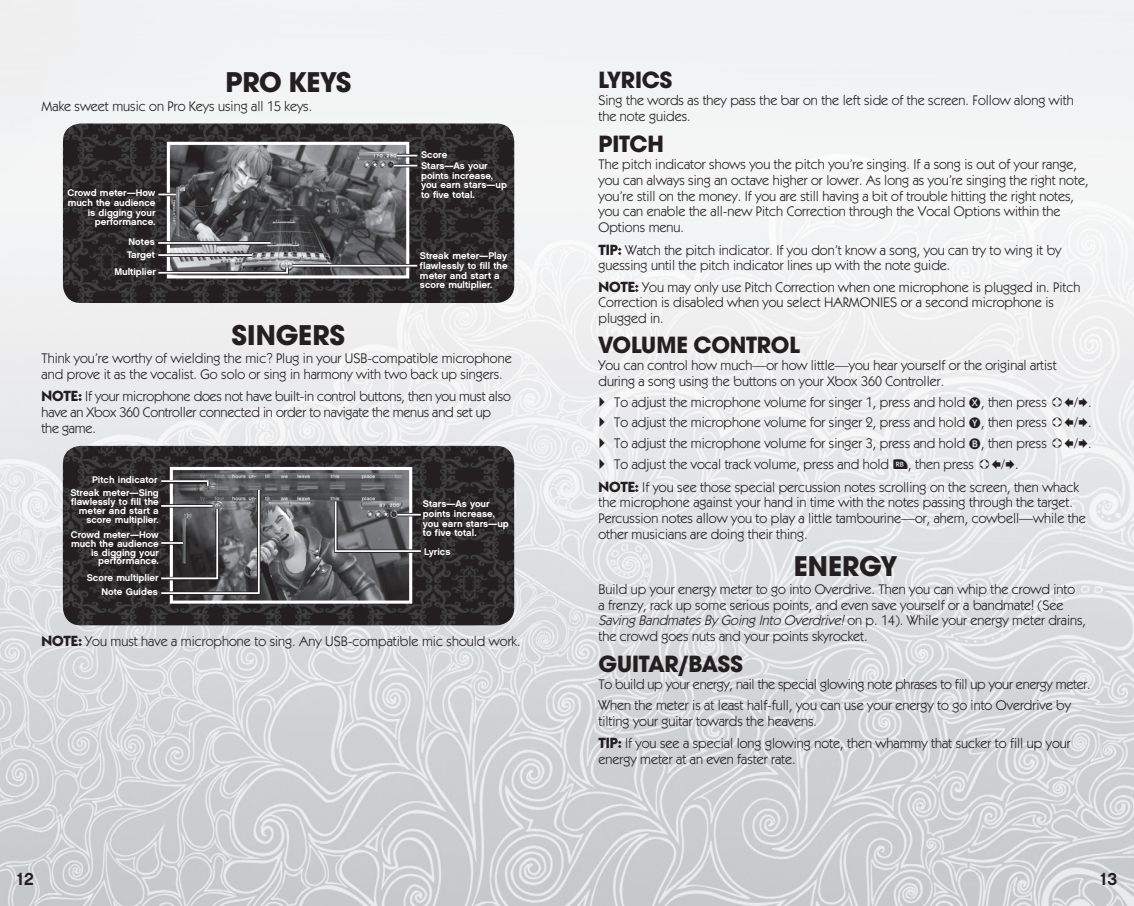
<style>
.page{position:relative;width:1134px;height:906px;background:#fff}
.page>*{position:absolute;margin:0;border:0;box-sizing:border-box;transform-origin:0 0}
.t1{font:700 29.75px "Avant Gar Got Itc T";letter-spacing:-.005em;color:#231f20}
.t2{font:700 24.5px "Avant Gar Got Itc T";letter-spacing:-.01em;color:#231f20}
.t3{font:17.5px "Chalet New York Nineteen Sixty";color:#231f20}
.t4{font:14px/15.8px "Itc Kabel";color:#231f20}
.t5{font:14px/20.8px "Itc Kabel";letter-spacing:-.02em;color:#231f20}
.t6{font:9.62px/9.6px "Chalet New York Nineteen Sixty";color:#fff}
.s1{font-weight:700;font-size:14.88px}
.s2{font-style:italic}
</style>
<div class="page">
<img style="left:0;top:0;width:1134px;height:906px">
<img style="left:63px;top:123px;width:451px;height:180px">
<img style="left:171px;top:146px;width:234px;height:128px">
<div style="left:167px;top:142px;width:242px;height:136px;border:3px solid #fff"></div>
<hr style="left:158px;top:193px;width:18px;height:3px;background:#231f20">
<svg style="left:158px;top:194px;width:18px;height:1px"></svg>
<hr style="left:394px;top:164px;width:23px;height:3px;background:#231f20">
<svg style="left:394px;top:165px;width:23px;height:1px"></svg>
<svg style="left:158px;top:253px;width:94px;height:4px"></svg>
<hr style="left:158px;top:254px;width:94px;height:2px;background:#fff">
<svg style="left:158px;top:241px;width:113px;height:4px"></svg>
<hr style="left:158px;top:242px;width:113px;height:2px;background:#fff">
<hr style="left:397px;top:154px;width:20px;height:3px;background:#231f20">
<svg style="left:397px;top:155px;width:20px;height:1px"></svg>
<hr style="left:293px;top:264px;width:124px;height:3px;background:#231f20">
<hr style="left:293px;top:265px;width:124px;height:1px;background:#fff">
<svg style="left:155px;top:264px;width:136px;height:12px;background:#7f7e80"></svg>
<img style="left:63px;top:446px;width:451px;height:179px">
<img style="left:174px;top:471px;width:234px;height:128px">
<div style="left:170px;top:467px;width:242px;height:136px;border:3px solid #fff"></div>
<svg style="left:332px;top:498px;width:92px;height:56px;background:#6d6d6f"></svg>
<svg style="left:158px;top:478px;width:104px;height:118px;background:#5e5d5f"></svg>
<svg style="left:600px;top:396px;width:5px;height:10px"></svg>
<svg style="left:970px;top:397px;width:10px;height:11px"></svg>
<svg style="left:1065px;top:397px;width:8px;height:9px"></svg>
<svg style="left:1079px;top:397px;width:8px;height:9px"></svg>
<svg style="left:600px;top:417px;width:5px;height:10px"></svg>
<svg style="left:970px;top:417px;width:10px;height:11px"></svg>
<svg style="left:1065px;top:418px;width:8px;height:9px"></svg>
<svg style="left:1079px;top:418px;width:8px;height:9px"></svg>
<svg style="left:600px;top:438px;width:5px;height:10px"></svg>
<svg style="left:970px;top:438px;width:10px;height:11px"></svg>
<svg style="left:1065px;top:439px;width:8px;height:9px"></svg>
<svg style="left:1079px;top:439px;width:8px;height:9px"></svg>
<svg style="left:600px;top:459px;width:5px;height:10px"></svg>
<svg style="left:893px;top:459px;width:15px;height:10px"></svg>
<svg style="left:992px;top:460px;width:8px;height:9px"></svg>
<svg style="left:1006px;top:460px;width:9px;height:9px"></svg>
<h1 class="t1" style="left:226px;top:64px;width:127px">PRO KEYS</h1>
<p class="t4" style="left:42px;top:98px;width:272px">Make sweet music on Pro Keys using all 15 keys.</p>
<p class="t6" style="left:68px;top:188px;width:89px;text-align:right">Crowd meter—How much the audience is digging your performance.</p>
<p class="t6" style="left:127px;top:236px;width:29px;line-height:12.6px">Notes<br>Target</p>
<p class="t6" style="left:115px;top:267px;width:43px">Multiplier</p>
<p class="t6" style="left:421px;top:150px;width:28px">Score</p>
<p class="t6" style="left:421px;top:161px;width:87px">Stars—As your points increase, you earn stars—up to five total.</p>
<p class="t6" style="left:420px;top:251px;width:89px">Streak meter—Play flawlessly to fill the meter and start a score multiplier.</p>
<h1 class="t1" style="left:232px;top:317px;width:115px">SINGERS</h1>
<p class="t4" style="left:42px;top:350px;width:472px">Think you’re worthy of wielding the mic? Plug in your USB-compatible microphone and prove it as the vocalist. Go solo or sing in harmony with two back up singers.</p>
<p class="t4" style="left:42px;top:388px;width:471px"><span class="s1">NOTE:</span> If your microphone does not have built-in control buttons, then you must also have an Xbox 360 Controller connected in order to navigate the menus and set up the game.</p>
<p class="t6" style="left:92px;top:475px;width:67px">Pitch indicator</p>
<p class="t6" style="left:70px;top:489px;width:90px;line-height:8.8px;text-align:right">Streak meter—Sing flawlessly to fill the meter and start a score multiplier.</p>
<p class="t6" style="left:71px;top:530px;width:89px;line-height:8.8px;text-align:right">Crowd meter—How much the audience is digging your performance.</p>
<p class="t6" style="left:101px;top:587px;width:58px">Note Guides</p>
<p class="t6" style="left:87px;top:572px;width:73px">Score multiplier</p>
<p class="t6" style="left:423px;top:499px;width:87px">Stars—As your points increase, you earn stars—up to five total.</p>
<p class="t6" style="left:424px;top:546px;width:28px">Lyrics</p>
<p class="t4" style="left:42px;top:633px;width:480px"><span class="s1">NOTE:</span> You must have a microphone to sing. Any USB-compatible mic should work.</p>
<h2 class="t2" style="left:598px;top:65px;width:76px">LYRICS</h2>
<p class="t4" style="left:598px;top:92px;width:477px">Sing the words as they pass the bar on the left side of the screen. Follow along with the note guides.</p>
<h2 class="t2" style="left:598px;top:129px;width:67px">PITCH</h2>
<p class="t4" style="left:598px;top:156px;width:491px">The pitch indicator shows you the pitch you’re singing. If a song is out of your range, you can always sing an octave higher or lower. As long as you’re singing the right note, you’re still on the money. If you are still having a bit of trouble hitting the right notes, you can enable the all-new Pitch Correction through the Vocal Options within the Options menu.</p>
<p class="t4" style="left:598px;top:242px;width:464px"><span class="s1">TIP:</span> Watch the pitch indicator. If you don’t know a song, you can try to wing it by guessing until the pitch indicator lines up with the note guide.</p>
<p class="t4" style="left:598px;top:279px;width:484px"><span class="s1">NOTE:</span> You may only use Pitch Correction when one microphone is plugged in. Pitch<br>Correction is disabled when you select HARMONIES or a second microphone is plugged in.</p>
<h2 class="t2" style="left:598px;top:330px;width:203px">VOLUME CONTROL</h2>
<p class="t4" style="left:598px;top:357px;width:460px">You can control how much—or how little—you hear yourself or the original artist during a song using the buttons on your Xbox 360 Controller.</p>
<p class="t4" style="left:614px;top:391px;width:479px;line-height:20.8px;text-align:justify">To adjust the microphone volume for singer 1, press and hold , then press ● / .<br>To adjust the microphone volume for singer 2, press and hold , then press ● / .<br>To adjust the microphone volume for singer 3, press and hold , then press ● / .<br>To adjust the vocal track volume, press and hold</p>
<p class="t4" style="left:598px;top:453px;width:482px;line-height:22.6px;text-indent:310px">, then press ● / .<br><span class="s1">NOTE:</span> If you see those special percussion notes scrolling on the screen, then whack</p>
<p class="t4" style="left:598px;top:494px;width:489px">the microphone against your hand in time with the notes passing through the target.<br>Percussion notes allow you to play a little tambourine—or, ahem, cowbell—while the other musicians are doing their thing.</p>
<h1 class="t1" style="left:794px;top:547px;width:105px">ENERGY</h1>
<p class="t4" style="left:598px;top:581px;width:489px">Build up your energy meter to go into Overdrive. Then you can whip the crowd into<br>a frenzy, rack up some serious points, and even save yourself or a bandmate! (See <span class="s2">Saving BandmatesBy Going Into Overdrive!</span>o n p . 1 4 ) . W h i l e yo u r e n e rg y m e t e r d ra i n s , the crowd goes nuts and your points skyrocket.</p>
<h2 class="t2" style="left:598px;top:649px;width:146px">GUITAR/BASS</h2>
<p class="t5" style="left:598px;top:674px;width:494px">To build up your energy, nail the special glowing note phrases to fill up your energy meter.<br>When the meter is at least half-full, you can use your energy to go into Overdrive by</p>
<p class="t4" style="left:598px;top:709px;width:474px;line-height:22.6px">tilting your guitar towards the heavens.<br><span class="s1">TIP:</span> If you see a special long glowing note, then whammy that sucker to fill up your</p>
<p class="t4" style="left:599px;top:751px;width:199px">energy meter at an even faster rate.</p>
<p class="t3" style="left:17px;top:868px;width:19px">12</p>
<p class="t3" style="left:1100px;top:868px;width:19px">13</p>
</div>
